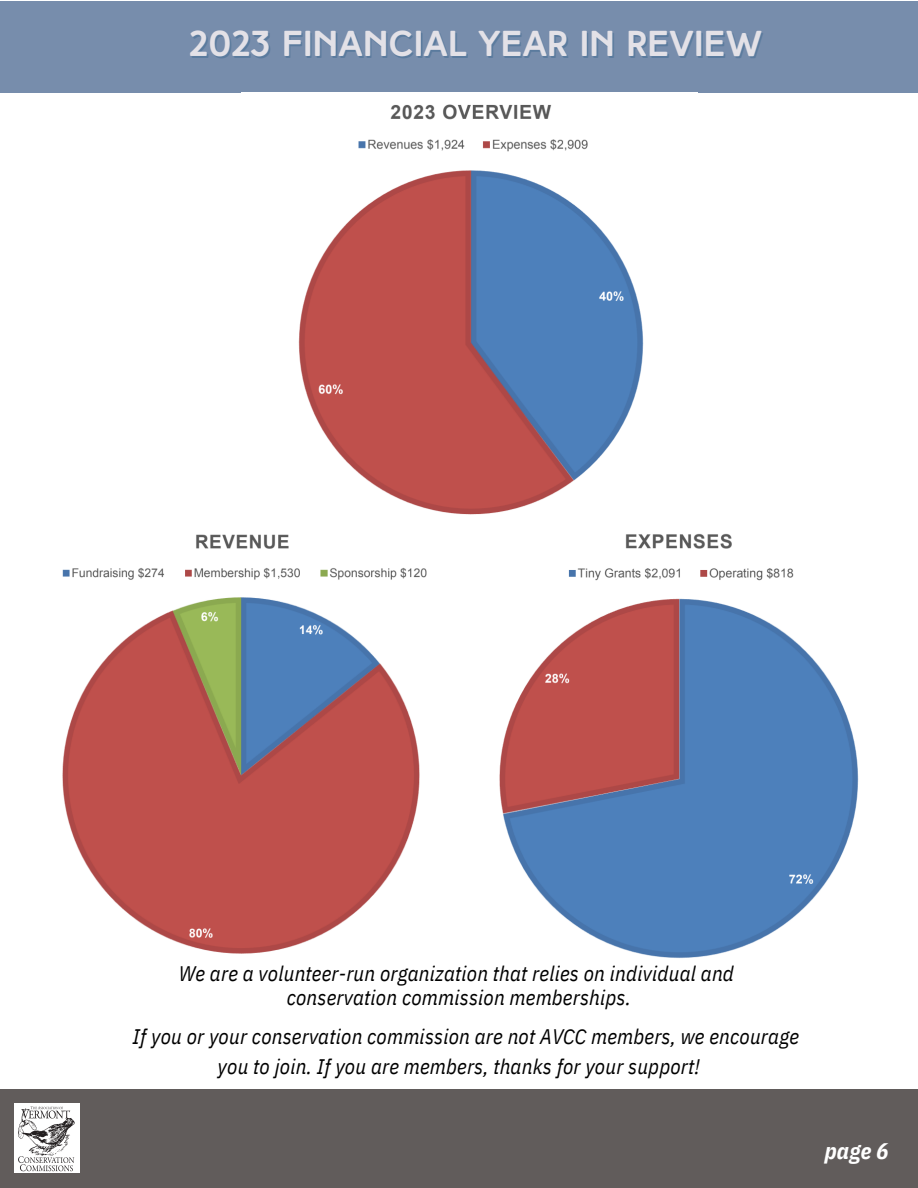
<style>
.page{position:relative;width:918px;height:1188px;background:#fff}
.page>*{position:absolute;margin:0;border:0;box-sizing:border-box;transform-origin:0 0}
.t1{font:700 36px "High Tide";letter-spacing:.01em;color:#e3e1e7}
.t2{font:italic 700 22.5px "IBM Plex Sans Cond";color:#fff}
.t3{font:italic 21px "IBM Plex Sans Cond";letter-spacing:.01em;color:#000}
</style>
<div class="page">
<div style="left:0;top:1px;width:917px;height:92px;background:#778dac"></div>
<div style="left:0;top:1090px;width:918px;height:98px;background:#615c5b"></div>
<img style="left:15px;top:1104px;width:65px;height:69px">
<img style="left:298px;top:104px;width:346px;height:411px">
<img style="left:499px;top:533px;width:360px;height:425px">
<img style="left:62px;top:534px;width:365px;height:420px">
<p class="t1" style="left:189px;top:29px;width:575px">2023 FINANCIAL YEAR IN REVIEW</p>
<p class="t3" style="left:179px;top:959px;width:557px">We are a volunteer-run organization that relies on individual and</p>
<p class="t3" style="left:287px;top:984px;width:346px">conservation commission memberships.</p>
<p class="t3" style="left:132px;top:1022px;width:668px">If you or your conservation commission are not AVCC members, we encourage</p>
<p class="t3" style="left:218px;top:1053px;width:484px">you to join. If you are members, thanks for your support!</p>
<h2 class="t2" style="left:825px;top:1136px;width:65px">page 6</h2>
</div>
